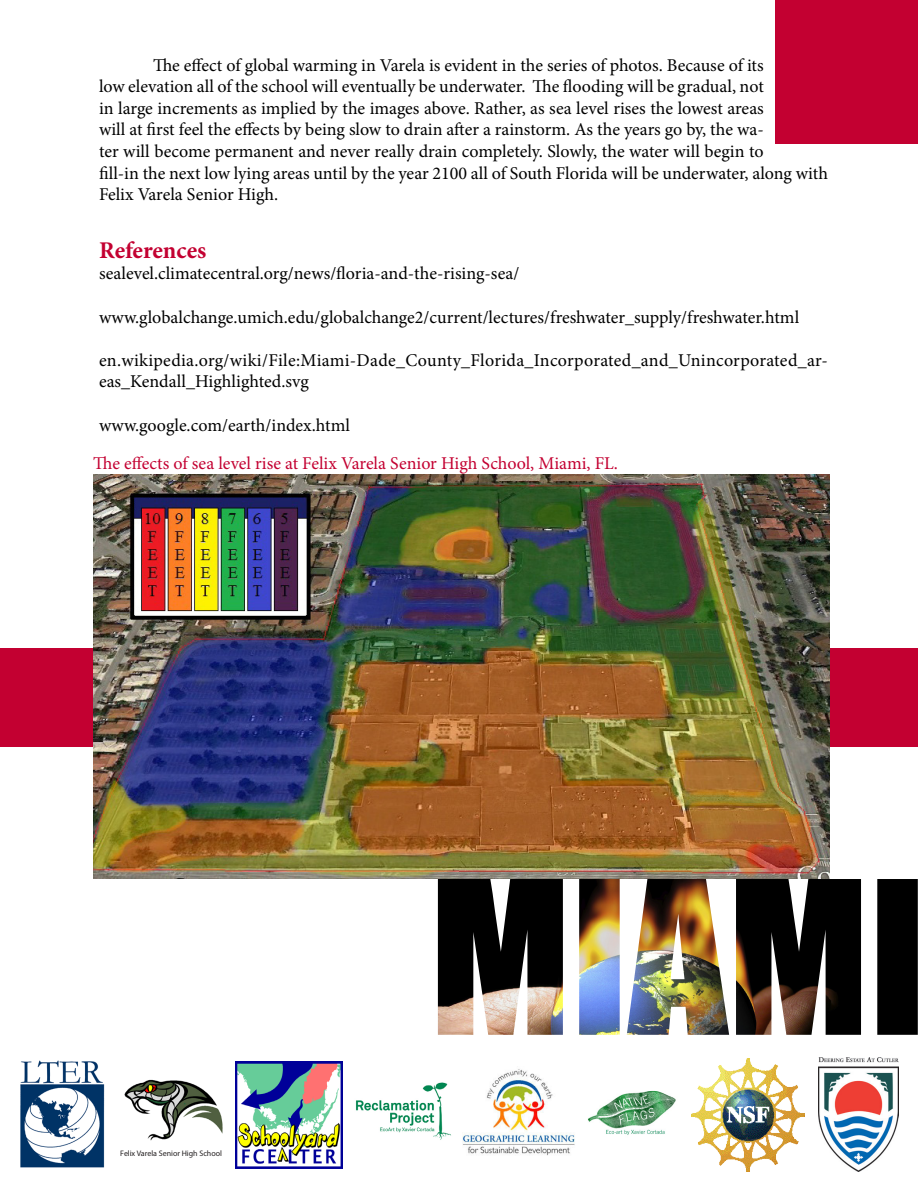
<style>
.page{position:relative;width:918px;height:1188px;background:#fff}
.page>*{position:absolute;margin:0;border:0;box-sizing:border-box;transform-origin:0 0}
.t1{font:700 24px "Minion Pro";letter-spacing:-.005em;color:#c30031}
.t2{font:18px/21.6px "Minion Pro";color:#000}
.t3{font:18px "Minion Pro";color:#c30031}
.t4{font:7.95px "Myriad Pro";color:#231f20}
</style>
<div class="page">
<img style="left:20px;top:1061px;width:85px;height:107px">
<img style="left:124px;top:1079px;width:99px;height:62px">
<img style="left:236px;top:1061px;width:106px;height:107px">
<img style="left:356px;top:1082px;width:95px;height:58px">
<img style="left:462px;top:1069px;width:113px;height:87px">
<img style="left:588px;top:1090px;width:88px;height:45px">
<img style="left:692px;top:1058px;width:113px;height:113px">
<img style="left:819px;top:1058px;width:79px;height:114px">
<div style="left:0;top:648px;width:918px;height:99px;background:#c30031"></div>
<div style="left:776px;top:0;width:142px;height:144px;background:#c30031"></div>
<img style="left:94px;top:475px;width:736px;height:403px">
<img style="left:438px;top:879px;width:480px;height:156px">
<p class="t2" style="left:99px;top:54px;width:731px;text-indent:54px">The effect of global warming in Varela is evident in the series of photos. Because of its<br>low elevation all of the school will eventually be underwater. The flooding will be gradual, not<br>in large increments as implied by the images above. Rather, as sea level rises the lowest areas<br>will at first feel the effects by being slow to drain after a rainstorm. As the years go by, the wa-<br>ter will become permanent and never really drain completely. Slowly, the water will begin to<br>fill-in the next low lying areas until by the year 2100 all of South Florida will be underwater, along with Felix Varela Senior High.</p>
<p class="t1" style="left:99px;top:233px;width:109px">References</p>
<p class="t2" style="left:99px;top:263px;width:422px">sealevel.climatecentral.org/news/floria-and-the-rising-sea/</p>
<p class="t2" style="left:99px;top:306px;width:702px">www.globalchange.umich.edu/globalchange2/current/lectures/freshwater_supply/freshwater.html</p>
<p class="t2" style="left:99px;top:349px;width:731px">en.wikipedia.org/wiki/File:Miami-Dade_County_Florida_Incorporated_and_Unincorporated_ar&shy;eas_Kendall_Highlighted.svg</p>
<p class="t2" style="left:99px;top:414px;width:253px">www.google.com/earth/index.html</p>
<p class="t3" style="left:93px;top:451px;width:526px">The effects of sea level rise at Felix Varela Senior High School, Miami, FL.</p>
<p class="t4" style="left:120px;top:1148px;width:103px">Felix Varela Senior High School</p>
</div>
